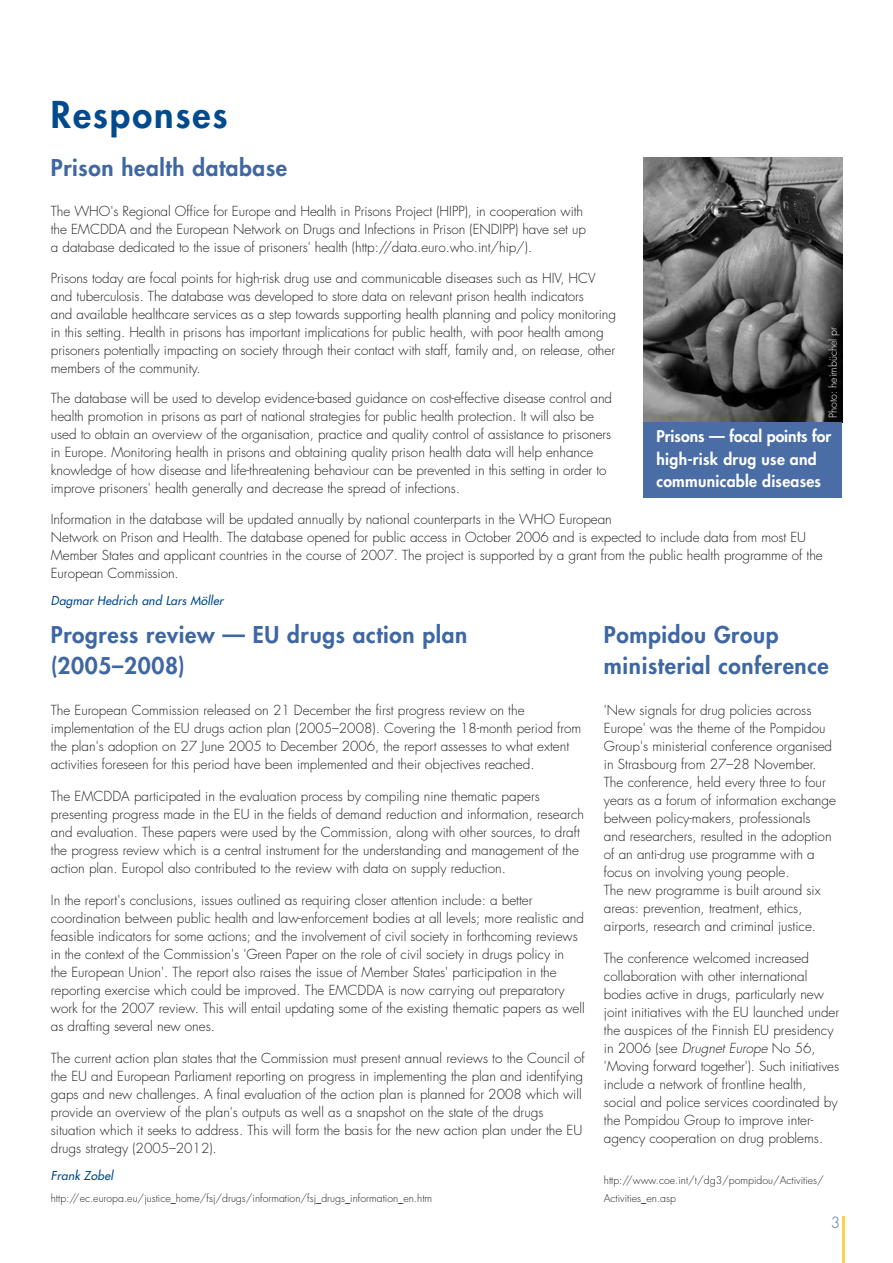
<style>
.page{position:relative;width:893px;height:1263px;background:#fff}
.page>*{position:absolute;margin:0;border:0;box-sizing:border-box;transform-origin:0 0}
.t1{font:800 36px "Futura";letter-spacing:.06em;color:#004a8d}
.t2{font:800 22.5px/31.5px "Futura";letter-spacing:.03em;color:#3f67a2}
.t3{font:800 15.75px/22.5px "Futura";letter-spacing:.015em;color:#fff}
.t4{font:300 15px "Futura";color:#4a6da6}
.t5{font:300 13.5px/18px "Futura";color:#231f20}
.t6{font:italic 12px "Futura";color:#004a8d}
.t7{font:300 10.5px/18px "Futura";color:#231f20}
.t8{font:300 10.5px "Futura";color:#fff}
.s1{font-style:italic}
</style>
<div class="page">
<hr style="left:842px;top:1216px;width:2px;height:47px;background:#ffd24e">
<img style="left:643px;top:157px;width:199px;height:265px">
<div style="left:643px;top:422px;width:199px;height:76px;background:#4a6da6"></div>
<h1 class="t1" style="left:51px;top:98px;width:178px">Responses</h1>
<h2 class="t2" style="left:51px;top:154px;width:238px">Prison health database</h2>
<p class="t5" style="left:51px;top:203px;width:536px">The WHO's Regional Office for Europe and Health in Prisons Project (HIPP), in cooperation with the EMCDDA and the European Network on Drugs and Infections in Prison (ENDIPP) have set up a database dedicated to the issue of prisoners' health (http://data.euro.who.int/hip/).</p>
<p class="t5" style="left:51px;top:270px;width:566px">Prisons today are focal points for high-risk drug use and communicable diseases such as HIV, HCV and tuberculosis. The database was developed to store data on relevant prison health indicators<br>and available healthcare services as a step towards supporting health planning and policy monitoring in this setting. Health in prisons has important implications for public health, with poor health among prisoners potentially impacting on society through their contact with staff, family and, on release, other members of the community.</p>
<p class="t5" style="left:51px;top:390px;width:563px">The database will be used to develop evidence-based guidance on cost-effective disease control and health promotion in prisons as part of national strategies for public health protection. It will also be used to obtain an overview of the organisation, practice and quality control of assistance to prisoners in Europe. Monitoring health in prisons and obtaining quality prison health data will help enhance knowledge of how disease and life-threatening behaviour can be prevented in this setting in order to improve prisoners' health generally and decrease the spread of infections.</p>
<p class="t5" style="left:51px;top:511px;width:773px">Information in the database will be updated annually by national counterparts in the WHO European<br>Network on Prison and Health. The database opened for public access in October 2006 and is expected to include data from most EU Member States and applicant countries in the course of 2007. The project is supported by a grant from the public health programme of the European Commission.</p>
<p class="t6" style="left:51px;top:594px;width:176px">Dagmar Hedrich and Lars Möller</p>
<h2 class="t2" style="left:604px;top:620px;width:226px">Pompidou Group ministerial conference</h2>
<p class="t5" style="left:604px;top:702px;width:234px">'New signals for drug policies across Europe' was the theme of the Pompidou Group's ministerial conference organised in Strasbourg from 27–28 November.<br>The conference, held every three to four years as a forum of information exchange between policy-makers, professionals<br>and researchers, resulted in the adoption of an anti-drug use programme with a focus on involving young people.<br>The new programme is built around six areas: prevention, treatment, ethics, airports, research and criminal justice.</p>
<p class="t5" style="left:604px;top:950px;width:237px">The conference welcomed increased collaboration with other international bodies active in drugs, particularly new joint initiatives with the EU launched under the auspices of the Finnish EU presidency in 2006 (see <span class="s1">Drugnet Europe</span> No 56, 'Moving forward together'). Such initiatives include a network of frontline health, social and police services coordinated by the Pompidou Group to improve inter&shy;agency cooperation on drug problems.</p>
<p class="t7" style="left:604px;top:1172px;width:221px">http://www.coe.int/t/dg3/pompidou/Activities/<br>Activities_en.asp</p>
<p class="t8" style="left:828px;top:418px;width:93px;rotate:-90deg">Photo: heimbüchel pr</p>
<p class="t3" style="left:656px;top:426px;width:176px">Prisons — focal points for high-risk drug use and communicable diseases</p>
<h2 class="t2" style="left:51px;top:621px;width:418px">Progress review — EU drugs action plan (2005–2008)</h2>
<p class="t5" style="left:51px;top:702px;width:532px">The European Commission released on 21 December the first progress review on the implementation of the EU drugs action plan (2005–2008). Covering the 18-month period from the plan's adoption on 27 June 2005 to December 2006, the report assesses to what extent activities foreseen for this period have been implemented and their objectives reached.</p>
<p class="t5" style="left:51px;top:788px;width:534px">The EMCDDA participated in the evaluation process by compiling nine thematic papers presenting progress made in the EU in the fields of demand reduction and information, research and evaluation. These papers were used by the Commission, along with other sources, to draft the progress review which is a central instrument for the understanding and management of the action plan. Europol also contributed to the review with data on supply reduction.</p>
<p class="t5" style="left:51px;top:892px;width:535px">In the report's conclusions, issues outlined as requiring closer attention include: a better coordination between public health and law-enforcement bodies at all levels; more realistic and feasible indicators for some actions; and the involvement of civil society in forthcoming reviews in the context of the Commission's 'Green Paper on the role of civil society in drugs policy in<br>the European Union'. The report also raises the issue of Member States' participation in the reporting exercise which could be improved. The EMCDDA is now carrying out preparatory work for the 2007 review. This will entail updating some of the existing thematic papers as well as drafting several new ones.</p>
<p class="t5" style="left:51px;top:1050px;width:535px">The current action plan states that the Commission must present annual reviews to the Council of the EU and European Parliament reporting on progress in implementing the plan and identifying gaps and new challenges. A final evaluation of the action plan is planned for 2008 which will provide an overview of the plan's outputs as well as a snapshot on the state of the drugs situation which it seeks to address. This will form the basis for the new action plan under the EU drugs strategy (2005–2012).</p>
<p class="t6" style="left:51px;top:1169px;width:66px">Frank Zobel</p>
<p class="t7" style="left:51px;top:1190px;width:383px">http://ec.europa.eu/justice_home/fsj/drugs/information/fsj_drugs_information_en.htm</p>
<p class="t4" style="left:830px;top:1215px;width:11px">3</p>
</div>
